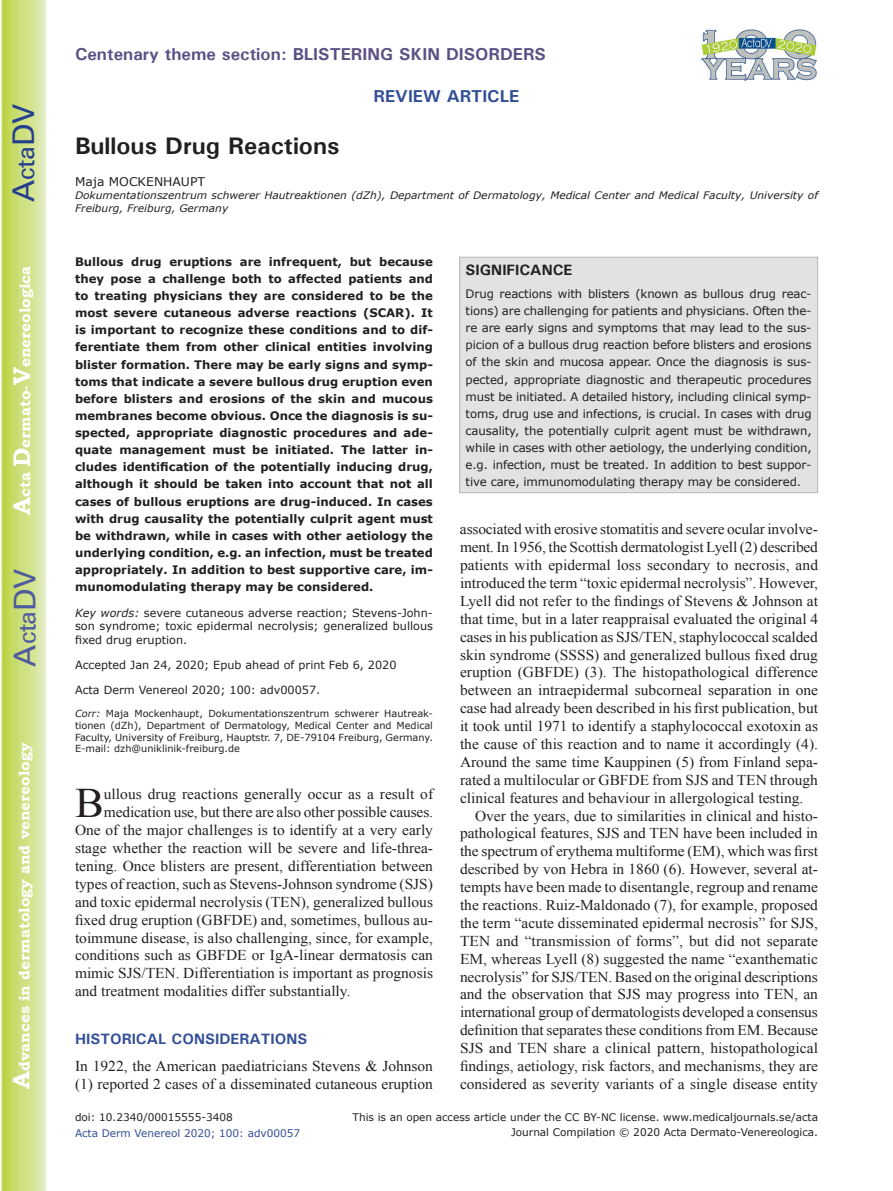
<style>
.page{position:relative;width:893px;height:1191px;background:#fff}
.page>*{position:absolute;margin:0;border:0;box-sizing:border-box;transform-origin:0 0}
.t1{font:42px "Times New Roman";color:#231f20}
.t2{font:30px "Univers";color:#4d5a9e}
.t3{font:30px "Univers";color:#253f8e}
.t4{font:700 24px "Univers";color:#231f20}
.t5{font:700 17.25px "Univers";color:#5a5085}
.t6{font:700 17.25px "Univers";color:#324f95}
.t7{font:15px/17.9px "Times New Roman";color:#231f20}
.t8{font:700 15px "Bookman Old Style";color:#fff}
.t9{font:700 15px "Univers";color:#324f95}
.t10{font:700 15px "Univers";color:#231f20}
.t11{font:12px "Verdana";color:#231f20}
.t12{font:700 11.7px/17.1px "Verdana";color:#231f20;text-align:justify}
.t13{font:11.7px/17.1px "Verdana";letter-spacing:-.01em;color:#231f20;text-align:justify}
.t14{font:11.25px/13.5px "Verdana";color:#231f20;text-align:justify}
.t15{font:10.5px "Verdana";color:#231f20}
.t16{font:10.5px "Verdana";color:#324f95}
.t17{font:italic 10.35px/12.8px "Verdana";color:#231f20}
.t18{font:9.75px/11.7px "Verdana";color:#231f20;text-align:justify}
.s1{font-size:24px}
.s2{font-style:italic}
</style>
<div class="page">
<svg style="left:1px;top:0;width:45px;height:1191px;background:#cfe084"></svg>
<img style="left:701px;top:29px;width:116px;height:52px">
<div style="left:459px;top:257px;width:359px;height:236px;background:#e2e2e1;border:1px solid #bab5b4"></div>
<h2 class="t3" style="left:6px;top:202px;width:100px;rotate:-90deg">A<span class="s1">cta</span>DV</h2>
<p class="t8" style="left:16px;top:515px;width:251px;rotate:-90deg"><span class="s1">A</span>cta <span class="s1">D</span>ermato-<span class="s1">V</span>enereologica</p>
<h2 class="t2" style="left:7px;top:666px;width:100px;rotate:-90deg">A<span class="s1">cta</span>DV</h2>
<p class="t8" style="left:15px;top:1088px;width:347px;rotate:-90deg"><span class="s1">A</span>dvances in dermatology and venereology</p>
<p class="t5" style="left:75px;top:43px;width:472px">Centenary theme section: BLISTERING SKIN DISORDERS</p>
<p class="t6" style="left:374px;top:85px;width:147px">REVIEW ARTICLE</p>
<h3 class="t4" style="left:75px;top:130px;width:266px">Bullous Drug Reactions</h3>
<p class="t11" style="left:75px;top:174px;width:132px">Maja MOCKENHAUPT</p>
<p class="t17" style="left:75px;top:189px;width:745px">Dokumentationszentrum schwerer Hautreaktionen (dZh), Department of Dermatology, Medical Center and Medical Faculty, University of<br>Freiburg, Freiburg, Germany</p>
<p class="t12" style="left:75px;top:253px;width:359px">Bullous drug eruptions are infrequent, but because they pose a challenge both to affected patients and to treating physicians they are considered to be the most severe cutaneous adverse reactions (SCAR). It is important to recognize these conditions and to dif&shy;ferentiate them from other clinical entities involving blister formation. There may be early signs and symp&shy;toms that indicate a severe bullous drug eruption even before blisters and erosions of the skin and mucous membranes become obvious. Once the diagnosis is su&shy;spected, appropriate diagnostic procedures and ade&shy;quate management must be initiated. The latter in&shy;cludes identification of the potentially inducing drug, although it should be taken into account that not all cases of bullous eruptions are drug-induced. In cases with drug causality the potentially culprit agent must be withdrawn, while in cases with other aetiology the underlying condition, e.g. an infection, must be treated appropriately. In addition to best supportive care, im&shy;munomodulating therapy may be considered.</p>
<p class="t14" style="left:75px;top:606px;width:359px"><span class="s2">Key words:</span> severe cutaneous adverse reaction; Stevens-John&shy;son syndrome; toxic epidermal necrolysis; generalized bullous fixed drug eruption.</p>
<p class="t14" style="left:75px;top:658px;width:323px">Accepted Jan 24, 2020; Epub ahead of print Feb 6, 2020</p>
<p class="t14" style="left:75px;top:683px;width:247px">Acta Derm Venereol 2020; 100: adv00057.</p>
<p class="t18" style="left:75px;top:708px;width:359px"><span class="s2">Corr:</span> Maja Mockenhaupt, Dokumentationszentrum schwerer Hautreak&shy;tionen (dZh), Department of Dermatology, Medical Center and Medical Faculty, University of Freiburg, Hauptstr. 7, DE-79104 Freiburg, Germany.<br>E-mail: dzh@uniklinik-freiburg.de</p>
<h1 class="t1" style="left:75px;top:775px;width:30px">B</h1>
<p class="t7" style="left:104px;top:785px;width:331px">ullous drug reactions generally occur as a result of</p>
<p class="t7" style="left:104px;top:803px;width:331px">medication use, but there are also other possible causes.</p>
<p class="t7" style="left:75px;top:821px;width:360px">One of the major challenges is to identify at a very early</p>
<p class="t7" style="left:75px;top:839px;width:359px">stage whether the reaction will be severe and life-threa-</p>
<p class="t7" style="left:75px;top:856px;width:359px">tening. Once blisters are present, differentiation between</p>
<p class="t7" style="left:75px;top:874px;width:359px">types of reaction, such as Stevens-Johnson syndrome (SJS)</p>
<p class="t7" style="left:75px;top:892px;width:360px">and toxic epidermal necrolysis (TEN), generalized bullous</p>
<p class="t7" style="left:75px;top:910px;width:359px">fixed drug eruption (GBFDE) and, sometimes, bullous au-</p>
<p class="t7" style="left:75px;top:928px;width:359px">toimmune disease, is also challenging, since, for example,</p>
<p class="t7" style="left:75px;top:946px;width:359px">conditions such as GBFDE or IgA-linear dermatosis can</p>
<p class="t7" style="left:75px;top:964px;width:359px">mimic SJS/TEN. Differentiation is important as prognosis</p>
<p class="t7" style="left:75px;top:982px;width:277px">and treatment modalities differ substantially.</p>
<p class="t9" style="left:75px;top:1029px;width:234px">HISTORICAL CONSIDERATIONS</p>
<p class="t7" style="left:75px;top:1057px;width:359px">In 1922, the American paediatricians Stevens &amp; Johnson (1) reported 2 cases of a disseminated cutaneous eruption</p>
<p class="t10" style="left:466px;top:260px;width:108px">SIGNIFICANCE</p>
<p class="t13" style="left:466px;top:285px;width:348px">Drug reactions with blisters (known as bullous drug reac&shy;tions) are challenging for patients and physicians. Often the&shy;re are early signs and symptoms that may lead to the sus&shy;picion of a bullous drug reaction before blisters and erosions of the skin and mucosa appear. Once the diagnosis is sus&shy;pected, appropriate diagnostic and therapeutic procedures must be initiated. A detailed history, including clinical symp&shy;toms, drug use and infections, is crucial. In cases with drug causality, the potentially culprit agent must be withdrawn, while in cases with other aetiology, the underlying condition, e.g. infection, must be treated. In addition to best suppor&shy;tive care, immunomodulating therapy may be considered.</p>
<p class="t7" style="left:460px;top:520px;width:359px">associated with erosive stomatitis and severe ocular involve-</p>
<p class="t7" style="left:460px;top:538px;width:360px">ment. In 1956, the Scottish dermatologist Lyell (2) described</p>
<p class="t7" style="left:460px;top:556px;width:360px">patients with epidermal loss secondary to necrosis, and</p>
<p class="t7" style="left:460px;top:574px;width:360px">introduced the term “toxic epidermal necrolysis”. However,</p>
<p class="t7" style="left:460px;top:591px;width:359px">Lyell did not refer to the findings of Stevens &amp; Johnson at</p>
<p class="t7" style="left:460px;top:609px;width:360px">that time, but in a later reappraisal evaluated the original 4</p>
<p class="t7" style="left:460px;top:627px;width:359px">cases in his publication as SJS/TEN, staphylococcal scalded</p>
<p class="t7" style="left:460px;top:645px;width:359px">skin syndrome (SSSS) and generalized bullous fixed drug</p>
<p class="t7" style="left:460px;top:663px;width:360px">eruption (GBFDE) (3). The histopathological difference</p>
<p class="t7" style="left:460px;top:681px;width:360px">between an intraepidermal subcorneal separation in one</p>
<p class="t7" style="left:460px;top:699px;width:360px">case had already been described in his first publication, but</p>
<p class="t7" style="left:460px;top:717px;width:360px">it took until 1971 to identify a staphylococcal exotoxin as</p>
<p class="t7" style="left:460px;top:734px;width:360px">the cause of this reaction and to name it accordingly (4).</p>
<p class="t7" style="left:460px;top:752px;width:359px">Around the same time Kauppinen (5) from Finland sepa-</p>
<p class="t7" style="left:460px;top:770px;width:359px">rated a multilocular or GBFDE from SJS and TEN through</p>
<p class="t7" style="left:460px;top:788px;width:345px">clinical features and behaviour in allergological testing.</p>
<p class="t7" style="left:475px;top:806px;width:344px">Over the years, due to similarities in clinical and histo-</p>
<p class="t7" style="left:460px;top:824px;width:360px">pathological features, SJS and TEN have been included in</p>
<p class="t7" style="left:460px;top:842px;width:360px">the spectrum of erythema multiforme (EM), which was first</p>
<p class="t7" style="left:460px;top:860px;width:359px">described by von Hebra in 1860 (6). However, several at-</p>
<p class="t7" style="left:460px;top:878px;width:360px">tempts have been made to disentangle, regroup and rename</p>
<p class="t7" style="left:460px;top:896px;width:359px">the reactions. Ruiz-Maldonado (7), for example, proposed</p>
<p class="t7" style="left:460px;top:913px;width:359px">the term “acute disseminated epidermal necrosis” for SJS,</p>
<p class="t7" style="left:460px;top:931px;width:359px">TEN and “transmission of forms”, but did not separate</p>
<p class="t7" style="left:460px;top:949px;width:360px">EM, whereas Lyell (8) suggested the name “exanthematic</p>
<p class="t7" style="left:460px;top:967px;width:359px">necrolysis” for SJS/TEN. Based on the original descriptions</p>
<p class="t7" style="left:460px;top:985px;width:359px">and the observation that SJS may progress into TEN, an</p>
<p class="t7" style="left:460px;top:1003px;width:359px">international group of dermatologists developed a consensus</p>
<p class="t7" style="left:460px;top:1021px;width:359px">definition that separates these conditions from EM. Because</p>
<p class="t7" style="left:460px;top:1039px;width:360px">SJS and TEN share a clinical pattern, histopathological</p>
<p class="t7" style="left:460px;top:1056px;width:359px">findings, aetiology, risk factors, and mechanisms, they are</p>
<p class="t7" style="left:460px;top:1074px;width:359px">considered as severity variants of a single disease entity</p>
<p class="t15" style="left:75px;top:1110px;width:159px">doi: 10.2340/00015555-3408</p>
<p class="t16" style="left:75px;top:1126px;width:227px">Acta Derm Venereol 2020; 100: adv00057</p>
<p class="t15" style="left:353px;top:1110px;width:467px">This is an open access article under the CC BY-NC license. www.medicaljournals.se/acta</p>
<p class="t15" style="left:511px;top:1125px;width:308px">Journal Compilation © 2020 Acta Dermato-Venereologica.</p>
</div>
